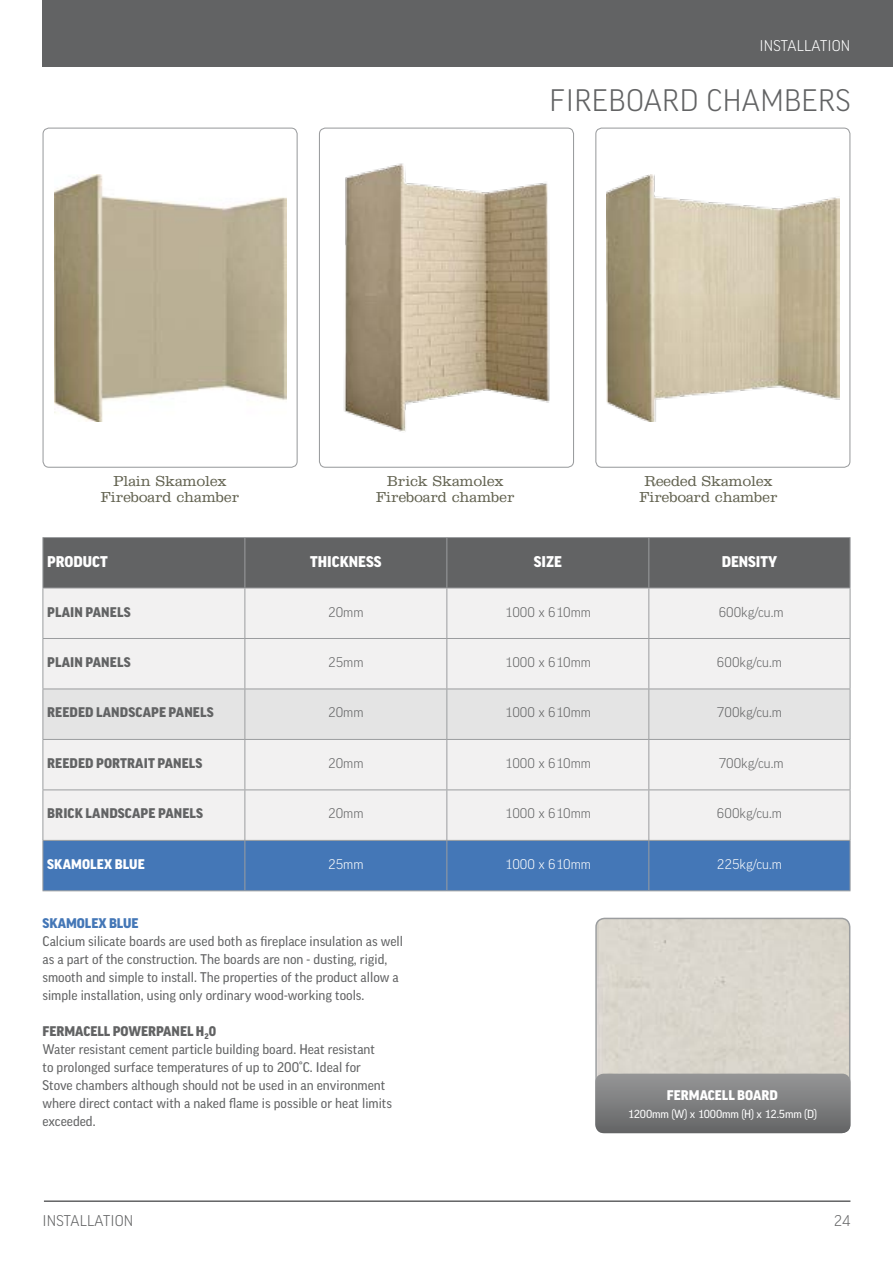
<style>
.page{position:relative;width:893px;height:1263px;background:#fff}
.page>*{position:absolute;margin:0;border:0;box-sizing:border-box;transform-origin:0 0}
.t1{font:300 30px "Good OT";letter-spacing:.01em;color:#626364}
.t2{font:300 15px/16.5px "Capital Clarendon";color:#61614f;text-align:center}
.t3{font:900 15px "Good OT";color:#fff}
.t4{font:300 15px "Good OT";letter-spacing:.01em;color:#626364}
.t5{font:300 15px "Good OT";letter-spacing:.01em;color:#fff}
.t6{font:13.5px/18px "Good OT";color:#626364}
.t7{font:300 13.5px "Good OT";color:#626364}
.t8{font:900 13.5px "Good OT";letter-spacing:.01em;color:#626364}
.t9{font:900 13.5px "Good OT";color:#fff}
.t10{font:300 13.5px "Good OT";color:#fff}
.t11{font:900 13.5px "Good OT";color:#4477b7}
.t12{font:11.25px "Good OT";letter-spacing:-.01em;color:#fff}
.s1{font-weight:900}
</style>
<div class="page">
<div style="left:43px;top:0;width:850px;height:66px;background:#626364"></div>
<hr style="left:44px;top:1200px;width:806px;height:2px;background:#626364">
<img style="left:54px;top:174px;width:232px;height:247px">
<div style="left:43px;top:128px;width:255px;height:340px;border:1px solid #9b9d9f;border-radius:6px"></div>
<img style="left:343px;top:163px;width:207px;height:269px">
<div style="left:319px;top:128px;width:255px;height:340px;border:1px solid #9b9d9f;border-radius:6px"></div>
<img style="left:607px;top:174px;width:232px;height:247px">
<div style="left:595px;top:128px;width:255px;height:340px;border:1px solid #9b9d9f;border-radius:6px"></div>
<div style="left:595px;top:918px;width:255px;height:215px;border:2px solid #9b9d9f;border-radius:9px"></div>
<svg style="left:595px;top:1074px;width:255px;height:59px;background:#7d7e7f"></svg>
<div style="left:44px;top:538px;width:806px;height:50px;background:#626364"></div>
<div style="left:44px;top:589px;width:806px;height:251px;background:#f2f1f1"></div>
<div style="left:44px;top:690px;width:806px;height:49px;background:#e4e4e4"></div>
<div style="left:44px;top:841px;width:806px;height:49px;background:#4477b7"></div>
<hr style="left:43px;top:537px;width:202px;height:1px;background:#9b9d9f">
<hr style="left:43px;top:538px;width:1px;height:50px;background:#9b9d9f">
<hr style="left:245px;top:537px;width:202px;height:1px;background:#9b9d9f">
<hr style="left:244px;top:538px;width:1px;height:50px;background:#9b9d9f">
<hr style="left:447px;top:537px;width:202px;height:1px;background:#9b9d9f">
<hr style="left:446px;top:538px;width:1px;height:50px;background:#9b9d9f">
<hr style="left:649px;top:537px;width:201px;height:1px;background:#9b9d9f">
<hr style="left:648px;top:538px;width:1px;height:50px;background:#9b9d9f">
<hr style="left:850px;top:538px;width:1px;height:50px;background:#9b9d9f">
<hr style="left:43px;top:588px;width:202px;height:1px;background:#9b9d9f">
<hr style="left:43px;top:588px;width:1px;height:50px;background:#9b9d9f">
<hr style="left:245px;top:588px;width:202px;height:1px;background:#9b9d9f">
<hr style="left:244px;top:588px;width:1px;height:50px;background:#9b9d9f">
<hr style="left:447px;top:588px;width:202px;height:1px;background:#9b9d9f">
<hr style="left:446px;top:588px;width:1px;height:50px;background:#9b9d9f">
<hr style="left:649px;top:588px;width:201px;height:1px;background:#9b9d9f">
<hr style="left:648px;top:588px;width:1px;height:50px;background:#9b9d9f">
<hr style="left:850px;top:588px;width:1px;height:50px;background:#9b9d9f">
<hr style="left:43px;top:638px;width:202px;height:1px;background:#9b9d9f">
<hr style="left:43px;top:639px;width:1px;height:50px;background:#9b9d9f">
<hr style="left:245px;top:638px;width:202px;height:1px;background:#9b9d9f">
<hr style="left:244px;top:639px;width:1px;height:50px;background:#9b9d9f">
<hr style="left:447px;top:638px;width:202px;height:1px;background:#9b9d9f">
<hr style="left:446px;top:639px;width:1px;height:50px;background:#9b9d9f">
<hr style="left:649px;top:638px;width:201px;height:1px;background:#9b9d9f">
<hr style="left:648px;top:639px;width:1px;height:50px;background:#9b9d9f">
<hr style="left:850px;top:639px;width:1px;height:50px;background:#9b9d9f">
<hr style="left:43px;top:689px;width:202px;height:1px;background:#9b9d9f">
<hr style="left:43px;top:689px;width:1px;height:50px;background:#9b9d9f">
<hr style="left:245px;top:689px;width:202px;height:1px;background:#9b9d9f">
<hr style="left:244px;top:689px;width:1px;height:50px;background:#9b9d9f">
<hr style="left:447px;top:689px;width:202px;height:1px;background:#9b9d9f">
<hr style="left:446px;top:689px;width:1px;height:50px;background:#9b9d9f">
<hr style="left:649px;top:689px;width:201px;height:1px;background:#9b9d9f">
<hr style="left:648px;top:689px;width:1px;height:50px;background:#9b9d9f">
<hr style="left:850px;top:689px;width:1px;height:50px;background:#9b9d9f">
<hr style="left:43px;top:739px;width:202px;height:1px;background:#9b9d9f">
<hr style="left:43px;top:740px;width:1px;height:49px;background:#9b9d9f">
<hr style="left:245px;top:739px;width:202px;height:1px;background:#9b9d9f">
<hr style="left:244px;top:740px;width:1px;height:49px;background:#9b9d9f">
<hr style="left:447px;top:739px;width:202px;height:1px;background:#9b9d9f">
<hr style="left:446px;top:740px;width:1px;height:49px;background:#9b9d9f">
<hr style="left:649px;top:739px;width:201px;height:1px;background:#9b9d9f">
<hr style="left:648px;top:740px;width:1px;height:49px;background:#9b9d9f">
<hr style="left:850px;top:740px;width:1px;height:49px;background:#9b9d9f">
<hr style="left:43px;top:789px;width:202px;height:1px;background:#9b9d9f">
<hr style="left:43px;top:790px;width:1px;height:50px;background:#9b9d9f">
<hr style="left:245px;top:789px;width:202px;height:1px;background:#9b9d9f">
<hr style="left:244px;top:790px;width:1px;height:50px;background:#9b9d9f">
<hr style="left:447px;top:789px;width:202px;height:1px;background:#9b9d9f">
<hr style="left:446px;top:790px;width:1px;height:50px;background:#9b9d9f">
<hr style="left:649px;top:789px;width:201px;height:1px;background:#9b9d9f">
<hr style="left:648px;top:790px;width:1px;height:50px;background:#9b9d9f">
<hr style="left:850px;top:790px;width:1px;height:50px;background:#9b9d9f">
<hr style="left:43px;top:840px;width:202px;height:1px;background:#9b9d9f">
<hr style="left:43px;top:841px;width:1px;height:49px;background:#9b9d9f">
<hr style="left:245px;top:840px;width:202px;height:1px;background:#9b9d9f">
<hr style="left:244px;top:841px;width:1px;height:49px;background:#9b9d9f">
<hr style="left:447px;top:840px;width:202px;height:1px;background:#9b9d9f">
<hr style="left:446px;top:841px;width:1px;height:49px;background:#9b9d9f">
<hr style="left:649px;top:840px;width:201px;height:1px;background:#9b9d9f">
<hr style="left:648px;top:841px;width:1px;height:49px;background:#9b9d9f">
<hr style="left:850px;top:841px;width:1px;height:49px;background:#9b9d9f">
<hr style="left:43px;top:890px;width:202px;height:1px;background:#9b9d9f">
<hr style="left:245px;top:890px;width:202px;height:1px;background:#9b9d9f">
<hr style="left:447px;top:890px;width:202px;height:1px;background:#9b9d9f">
<hr style="left:649px;top:890px;width:201px;height:1px;background:#9b9d9f">
<p class="t5" style="left:760px;top:38px;width:92px">INSTALLATION</p>
<h1 class="t1" style="left:550px;top:84px;width:302px">FIREBOARD CHAMBERS</h1>
<p class="t2" style="left:101px;top:472px;width:140px">Plain Skamolex<br>Fireboard chamber</p>
<p class="t2" style="left:376px;top:472px;width:140px">Brick Skamolex<br>Fireboard chamber</p>
<p class="t2" style="left:639px;top:472px;width:140px">Reeded Skamolex<br>Fireboard chamber</p>
<p class="t3" style="left:47px;top:553px;width:62px">PRODUCT</p>
<p class="t3" style="left:310px;top:553px;width:73px">THICKNESS</p>
<p class="t3" style="left:534px;top:553px;width:30px">SIZE</p>
<p class="t3" style="left:722px;top:553px;width:57px">DENSITY</p>
<p class="t8" style="left:47px;top:604px;width:85px">PLAIN PANELS</p>
<p class="t7" style="left:328px;top:604px;width:37px">20mm</p>
<p class="t7" style="left:505px;top:604px;width:88px">1000 x 610mm</p>
<p class="t7" style="left:719px;top:604px;width:67px">600kg/cu.m</p>
<p class="t8" style="left:47px;top:655px;width:85px">PLAIN PANELS</p>
<p class="t7" style="left:328px;top:655px;width:37px">25mm</p>
<p class="t7" style="left:505px;top:655px;width:88px">1000 x 610mm</p>
<p class="t7" style="left:717px;top:655px;width:67px">600kg/cu.m</p>
<p class="t8" style="left:47px;top:705px;width:168px">REEDED LANDSCAPE PANELS</p>
<p class="t7" style="left:328px;top:705px;width:37px">20mm</p>
<p class="t7" style="left:505px;top:705px;width:88px">1000 x 610mm</p>
<p class="t7" style="left:717px;top:705px;width:67px">700kg/cu.m</p>
<p class="t8" style="left:47px;top:756px;width:157px">REEDED PORTRAIT PANELS</p>
<p class="t7" style="left:328px;top:756px;width:37px">20mm</p>
<p class="t7" style="left:505px;top:756px;width:88px">1000 x 610mm</p>
<p class="t7" style="left:719px;top:756px;width:67px">700kg/cu.m</p>
<p class="t8" style="left:47px;top:806px;width:157px">BRICK LANDSCAPE PANELS</p>
<p class="t7" style="left:328px;top:806px;width:37px">20mm</p>
<p class="t7" style="left:505px;top:806px;width:88px">1000 x 610mm</p>
<p class="t7" style="left:717px;top:806px;width:67px">600kg/cu.m</p>
<p class="t9" style="left:47px;top:857px;width:99px">SKAMOLEX BLUE</p>
<p class="t10" style="left:328px;top:857px;width:37px">25mm</p>
<p class="t10" style="left:505px;top:857px;width:88px">1000 x 610mm</p>
<p class="t10" style="left:717px;top:857px;width:67px">225kg/cu.m</p>
<p class="t11" style="left:43px;top:916px;width:98px">SKAMOLEX BLUE</p>
<p class="t6" style="left:43px;top:933px;width:362px">Calcium silicate boards are used both as fireplace insulation as well as a part of the construction. The boards are non - dusting, rigid, smooth and simple to install. The properties of the product allow a simple installation, using only ordinary wood-working tools.</p>
<p class="t6" style="left:43px;top:1023px;width:351px"><span class="s1">FERMACELL POWERPANEL H</span><sub>2</sub><span class="s1">0<br></span>Water resistant cement particle building board. Heat resistant<br>to prolonged surface temperatures of up to 200°C. Ideal for Stove chambers although should not be used in an environment where direct contact with a naked flame is possible or heat limits exceeded.</p>
<p class="t9" style="left:667px;top:1088px;width:112px">FERMACELL BOARD</p>
<p class="t12" style="left:628px;top:1108px;width:191px">1200mm (W) x 1000mm (H) x 12.5mm (D)</p>
<p class="t4" style="left:43px;top:1213px;width:92px">INSTALLATION</p>
<p class="t4" style="left:834px;top:1213px;width:18px">24</p>
</div>
